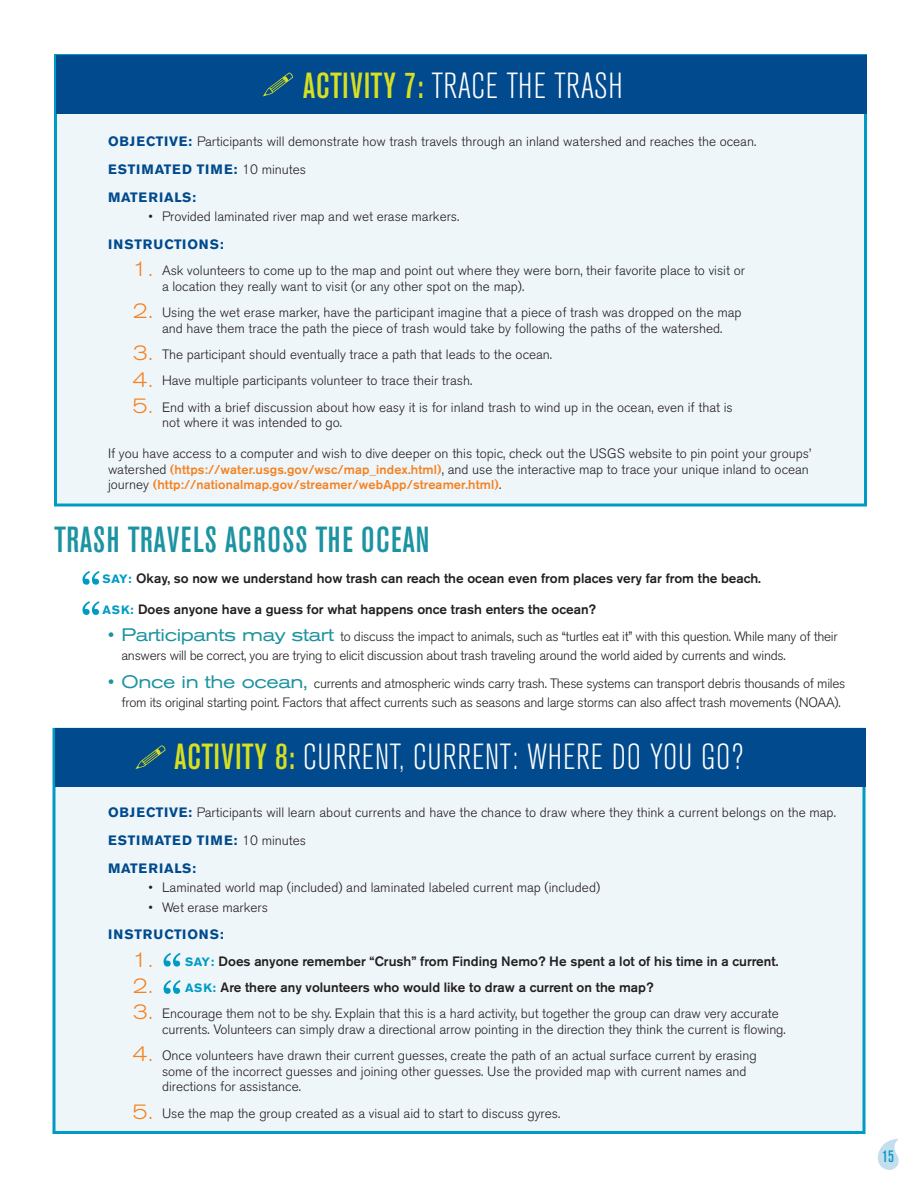
<style>
.page{position:relative;width:918px;height:1188px;background:#fff}
.page>*{position:absolute;margin:0;border:0;box-sizing:border-box;transform-origin:0 0}
.t1{font:300 condensed 36px "Akzidenz Grotesk BE";letter-spacing:.02em;color:#fff}
.t2{font:500 condensed 36px "Akzidenz Grotesk BE";letter-spacing:.03em;color:#1c93a1}
.t3{font:300 expanded 21px "Akzidenz Grotesk BE";color:#f58220}
.t4{font:500 condensed 16.5px "Akzidenz Grotesk BE";color:#009bc5}
.t5{font:300 13.5px/15.6px "Akzidenz Grotesk BE";color:#231f20}
.t6{font:300 13.5px/19.5px "Akzidenz Grotesk BE";letter-spacing:-.02em;color:#231f20}
.t7{font:500 13.5px "Akzidenz Grotesk BE";color:#231f20}
.t8{font:700 13.5px "Akzidenz Grotesk BE";letter-spacing:.05em;color:#004a8d}
.t9{font:700 13.5px "Akzidenz Grotesk BE";letter-spacing:.07em;color:#004a8d}
.t10{font:500 12.75px "Akzidenz Grotesk BE";letter-spacing:.01em;color:#f58220}
.s1{font-weight:500;color:#d6df21}
.s2{font-weight:700;color:#004a8d}
.s3{font-weight:300;color:#231f20}
.s4{font-stretch:expanded;font-size:21px;color:#f58220}
.s5{font-weight:500;font-size:12.75px;color:#f58220}
.s6{font-weight:300;font-size:13.5px;color:#231f20}
.s7{font-weight:700;font-size:12px;color:#009bc5}
.s8{font-weight:400;font-stretch:expanded;font-size:18px;color:#1c93a1}
</style>
<div class="page">
<svg style="left:878px;top:1138px;width:21px;height:32px"></svg>
<div style="left:52px;top:728px;width:814px;height:406px;background:#eff6fa;border:3px solid #009bc5"></div>
<div style="left:55px;top:728px;width:811px;height:59px;background:#004a8d"></div>
<div style="left:54px;top:54px;width:813px;height:453px;background:#eff6fa;border:3px solid #009bc5"></div>
<div style="left:56px;top:55px;width:811px;height:59px;background:#004a8d"></div>
<svg style="left:82px;top:571px;width:18px;height:14px"></svg>
<svg style="left:82px;top:601px;width:18px;height:14px"></svg>
<svg style="left:263px;top:73px;width:30px;height:23px"></svg>
<svg style="left:135px;top:745px;width:31px;height:24px"></svg>
<svg style="left:164px;top:953px;width:17px;height:14px"></svg>
<svg style="left:164px;top:980px;width:17px;height:14px"></svg>
<p class="t1" style="left:303px;top:67px;width:321px"><span class="s1">ACTIVITY 7:</span> TRACE THE TRASH</p>
<p class="t5" style="left:108px;top:134px;width:650px"><span class="s2">OBJECTIVE:</span> Participants will demonstrate how trash travels through an inland watershed and reaches the ocean.</p>
<p class="t8" style="left:108px;top:162px;width:200px">ESTIMATED TIME: <span class="s3">10 minutes</span></p>
<p class="t8" style="left:108px;top:189px;width:90px">MATERIALS:</p>
<p class="t5" style="left:148px;top:209px;width:312px">• Provided laminated river map and wet erase markers.</p>
<p class="t9" style="left:108px;top:237px;width:117px">INSTRUCTIONS:</p>
<p class="t5" style="left:162px;top:263px;width:584px;text-indent:-30px"><span class="s4">1.</span> Ask volunteers to come up to the map and point out where they were born, their favorite place to visit or a location they really want to visit (or any other spot on the map).</p>
<p class="t5" style="left:162px;top:305px;width:581px;text-indent:-30px"><span class="s4">2.</span> Using the wet erase marker, have the participant imagine that a piece of trash was dropped on the map and have them trace the path the piece of trash would take by following the paths of the watershed.</p>
<p class="t5" style="left:132px;top:347px;width:421px"><span class="s4">3.</span> The participant should eventually trace a path that leads to the ocean.</p>
<p class="t5" style="left:132px;top:373px;width:341px"><span class="s4">4.</span> Have multiple participants volunteer to trace their trash.</p>
<p class="t5" style="left:162px;top:400px;width:572px;text-indent:-30px"><span class="s4">5.</span> End with a brief discussion about how easy it is for inland trash to wind up in the ocean, even if that is not where it was intended to go.</p>
<p class="t5" style="left:108px;top:446px;width:705px">If you have access to a computer and wish to dive deeper on this topic, check out the USGS website to pin point your groups’ watershed <span class="s5">(https://water.usgs.gov/wsc/map_index.html)</span>, and use the interactive map to trace your unique inland to ocean</p>
<p class="t10" style="left:108px;top:477px;width:395px"><span class="s6">journey</span> (http://nationalmap.gov/streamer/webApp/streamer.html)<span class="s6">.</span></p>
<p class="t2" style="left:54px;top:520px;width:377px">TRASH TRAVELS ACROSS THE OCEAN</p>
<p class="t7" style="left:103px;top:570px;width:660px"><span class="s7">SAY:</span> Okay, so now we understand how trash can reach the ocean even from places very far from the beach.</p>
<p class="t7" style="left:103px;top:601px;width:495px"><span class="s7">ASK:</span> Does anyone have a guess for what happens once trash enters the ocean?</p>
<p class="t6" style="left:122px;top:627px;width:718px;text-indent:-14px"><span class="s8">• Participants may start</span> to discuss the impact to animals, such as “turtles eat it” with this question. While many of their answers will be correct, you are trying to elicit discussion about trash traveling around the world aided by currents and winds.</p>
<p class="t6" style="left:122px;top:674px;width:725px;text-indent:-14px"><span class="s8">• Once in the ocean,</span> currents and atmospheric winds carry trash. These systems can transport debris thousands of miles from its original starting point. Factors that affect currents such as seasons and large storms can also affect trash movements (NOAA).</p>
<p class="t1" style="left:174px;top:737px;width:571px"><span class="s1">ACTIVITY 8:</span> CURRENT, CURRENT: WHERE DO YOU GO?</p>
<p class="t5" style="left:108px;top:805px;width:729px"><span class="s2">OBJECTIVE:</span> Participants will learn about currents and have the chance to draw where they think a current belongs on the map.</p>
<p class="t8" style="left:108px;top:832px;width:200px">ESTIMATED TIME: <span class="s3">10 minutes</span></p>
<p class="t8" style="left:108px;top:860px;width:90px">MATERIALS:</p>
<p class="t5" style="left:148px;top:880px;width:453px">• Laminated world map (included) and laminated labeled current map (included)</p>
<p class="t5" style="left:148px;top:899px;width:121px">• Wet erase markers</p>
<p class="t9" style="left:108px;top:927px;width:117px">INSTRUCTIONS:</p>
<p class="t3" style="left:132px;top:948px;width:22px">1.</p>
<p class="t7" style="left:185px;top:953px;width:595px"><span class="s7">SAY:</span> Does anyone remember “Crush” from Finding Nemo? He spent a lot of his time in a current.</p>
<p class="t3" style="left:132px;top:974px;width:22px">2.</p>
<p class="t7" style="left:185px;top:979px;width:470px"><span class="s7">ASK:</span> Are there any volunteers who would like to draw a current on the map?</p>
<p class="t5" style="left:162px;top:1006px;width:625px;text-indent:-29px"><span class="s4">3.</span> Encourage them not to be shy. Explain that this is a hard activity, but together the group can draw very accurate currents. Volunteers can simply draw a directional arrow pointing in the direction they think the current is flowing.</p>
<p class="t5" style="left:162px;top:1048px;width:596px;text-indent:-30px"><span class="s4">4.</span> Once volunteers have drawn their current guesses, create the path of an actual surface current by erasing some of the incorrect guesses and joining other guesses. Use the provided map with current names and directions for assistance.</p>
<p class="t5" style="left:132px;top:1105px;width:429px"><span class="s4">5.</span> Use the map the group created as a visual aid to start to discuss gyres.</p>
<p class="t4" style="left:882px;top:1147px;width:13px">15</p>
</div>
